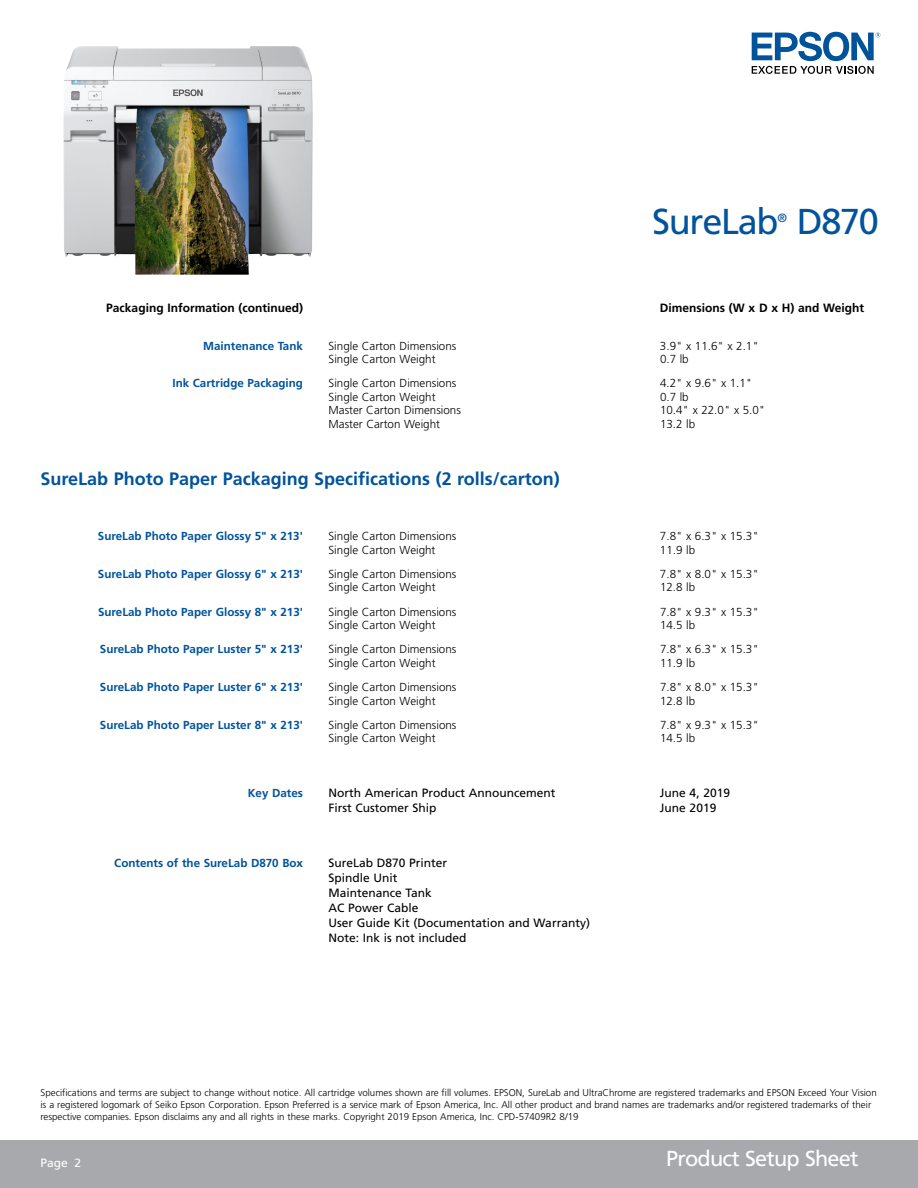
<style>
.page{position:relative;width:918px;height:1188px;background:#fff}
.page>*{position:absolute;margin:0;border:0;box-sizing:border-box;transform-origin:0 0}
.t1{font:36px "Frutiger";letter-spacing:-.035em;color:#00539c}
.t2{font:21.75px "Frutiger";letter-spacing:-.035em;color:#fff}
.t3{font:700 18px "Frutiger";color:#00539c}
.t4{font:12px/15px "Frutiger";color:#000}
.t5{font:700 12px "Frutiger";color:#000}
.t6{font:12px "Frutiger";color:#fff}
.t7{font:12px "Frutiger";color:#00539c}
.t8{font:300 11.7px "Frutiger";color:#000}
.t9{font:700 11.7px "Frutiger";color:#00539c}
.t10{font:300 9.75px/11.7px "Frutiger";color:#000}
</style>
<div class="page">
<div style="left:0;top:1140px;width:918px;height:48px;background:#a7a9ac"></div>
<svg style="left:752px;top:32px;width:128px;height:42px"></svg>
<img style="left:63px;top:46px;width:250px;height:229px">
<h1 class="t1" style="left:652px;top:200px;width:128px">SureLab</h1>
<p class="t7" style="left:777px;top:211px;width:11px">®</p>
<h1 class="t1" style="left:797px;top:200px;width:84px">D870</h1>
<p class="t5" style="left:106px;top:301px;width:198px">Packaging Information (continued)</p>
<p class="t5" style="left:660px;top:301px;width:206px">Dimensions (W x D x H) and Weight</p>
<p class="t9" style="left:203px;top:339px;width:101px">Maintenance Tank</p>
<p class="t8" style="left:329px;top:339px;width:129px">Single Carton Dimensions</p>
<p class="t8" style="left:660px;top:339px;width:100px">3.9" x 11.6" x 2.1"</p>
<p class="t8" style="left:329px;top:352px;width:109px">Single Carton Weight</p>
<p class="t8" style="left:660px;top:352px;width:30px">0.7 lb</p>
<p class="t9" style="left:173px;top:376px;width:132px">Ink Cartridge Packaging</p>
<p class="t8" style="left:329px;top:377px;width:129px">Single Carton Dimensions</p>
<p class="t8" style="left:660px;top:377px;width:94px">4.2" x 9.6" x 1.1"</p>
<p class="t8" style="left:329px;top:390px;width:109px">Single Carton Weight</p>
<p class="t8" style="left:660px;top:390px;width:30px">0.7 lb</p>
<p class="t8" style="left:329px;top:404px;width:134px">Master Carton Dimensions</p>
<p class="t8" style="left:660px;top:404px;width:107px">10.4" x 22.0" x 5.0"</p>
<p class="t8" style="left:329px;top:417px;width:113px">Master Carton Weight</p>
<p class="t8" style="left:660px;top:417px;width:37px">13.2 lb</p>
<h3 class="t3" style="left:40px;top:469px;width:521px">SureLab Photo Paper Packaging Specifications (2 rolls/carton)</h3>
<p class="t9" style="left:98px;top:529px;width:207px">SureLab Photo Paper Glossy 5" x 213'</p>
<p class="t8" style="left:328px;top:529px;width:129px">Single Carton Dimensions</p>
<p class="t8" style="left:660px;top:529px;width:100px">7.8" x 6.3" x 15.3"</p>
<p class="t8" style="left:329px;top:543px;width:109px">Single Carton Weight</p>
<p class="t8" style="left:660px;top:543px;width:37px">11.9 lb</p>
<p class="t9" style="left:98px;top:567px;width:207px">SureLab Photo Paper Glossy 6" x 213'</p>
<p class="t8" style="left:329px;top:567px;width:129px">Single Carton Dimensions</p>
<p class="t8" style="left:660px;top:567px;width:100px">7.8" x 8.0" x 15.3"</p>
<p class="t8" style="left:329px;top:581px;width:109px">Single Carton Weight</p>
<p class="t8" style="left:660px;top:581px;width:37px">12.8 lb</p>
<p class="t9" style="left:98px;top:605px;width:207px">SureLab Photo Paper Glossy 8" x 213'</p>
<p class="t8" style="left:329px;top:605px;width:129px">Single Carton Dimensions</p>
<p class="t8" style="left:660px;top:605px;width:100px">7.8" x 9.3" x 15.3"</p>
<p class="t8" style="left:329px;top:618px;width:109px">Single Carton Weight</p>
<p class="t8" style="left:660px;top:618px;width:37px">14.5 lb</p>
<p class="t9" style="left:100px;top:642px;width:205px">SureLab Photo Paper Luster 5" x 213'</p>
<p class="t8" style="left:329px;top:643px;width:129px">Single Carton Dimensions</p>
<p class="t8" style="left:660px;top:643px;width:100px">7.8" x 6.3" x 15.3"</p>
<p class="t8" style="left:329px;top:656px;width:109px">Single Carton Weight</p>
<p class="t8" style="left:660px;top:656px;width:37px">11.9 lb</p>
<p class="t9" style="left:100px;top:680px;width:205px">SureLab Photo Paper Luster 6" x 213'</p>
<p class="t8" style="left:329px;top:681px;width:129px">Single Carton Dimensions</p>
<p class="t8" style="left:660px;top:681px;width:100px">7.8" x 8.0" x 15.3"</p>
<p class="t8" style="left:329px;top:694px;width:109px">Single Carton Weight</p>
<p class="t8" style="left:660px;top:694px;width:37px">12.8 lb</p>
<p class="t9" style="left:100px;top:718px;width:205px">SureLab Photo Paper Luster 8" x 213'</p>
<p class="t8" style="left:329px;top:718px;width:129px">Single Carton Dimensions</p>
<p class="t8" style="left:660px;top:718px;width:100px">7.8" x 9.3" x 15.3"</p>
<p class="t8" style="left:329px;top:732px;width:109px">Single Carton Weight</p>
<p class="t8" style="left:660px;top:732px;width:37px">14.5 lb</p>
<p class="t9" style="left:248px;top:786px;width:57px">Key Dates</p>
<p class="t4" style="left:328px;top:785px;width:229px">North American Product Announcement</p>
<p class="t4" style="left:660px;top:785px;width:72px">June 4, 2019</p>
<p class="t4" style="left:328px;top:800px;width:110px">First Customer Ship</p>
<p class="t4" style="left:660px;top:800px;width:58px">June 2019</p>
<p class="t9" style="left:114px;top:856px;width:190px">Contents of the SureLab D870 Box</p>
<p class="t4" style="left:329px;top:855px;width:263px">SureLab D870 Printer<br>Spindle Unit<br>Maintenance Tank<br>AC Power Cable<br>User Guide Kit (Documentation and Warranty)<br>Note: Ink is not included</p>
<p class="t10" style="left:40px;top:1087px;width:838px">Specifications and terms are subject to change without notice. All cartridge volumes shown are fill volumes. EPSON, SureLab and UltraChrome are registered trademarks and EPSON Exceed Your Vision is a registered logomark of Seiko Epson Corporation. Epson Preferred is a service mark of Epson America, Inc. All other product and brand names are trademarks and/or registered trademarks of their respective companies. Epson disclaims any and all rights in these marks. Copyright 2019 Epson America, Inc. CPD-57409R2 8/19</p>
<p class="t6" style="left:40px;top:1155px;width:42px">Page 2</p>
<h2 class="t2" style="left:666px;top:1146px;width:194px">Product Setup Sheet</h2>
</div>
